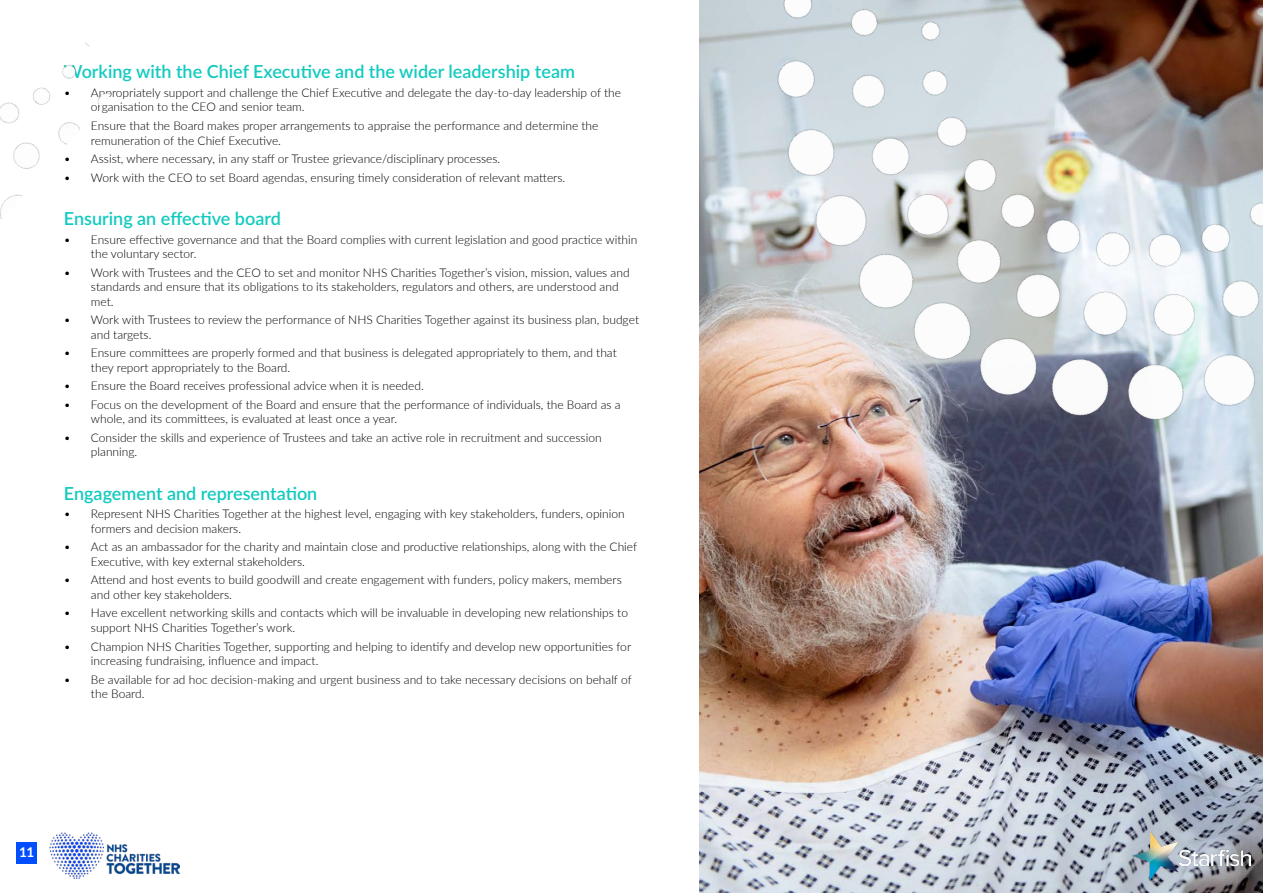
<style>
.page{position:relative;width:1263px;height:893px;background:#fff}
.page>*{position:absolute;margin:0;border:0;box-sizing:border-box;transform-origin:0 0}
.t1{font:600 18px "Lato";color:#12cabf}
.t2{font:700 13.5px "Lato";color:#fff}
.t3{font:300 12px/14.4px "Lato";color:#000}
</style>
<div class="page">
<img style="left:49px;top:832px;width:131px;height:46px">
<div style="left:16px;top:842px;width:21px;height:22px;background:#004eff"></div>
<img style="left:700px;top:564px;width:563px;height:328px">
<img style="left:699px;top:0;width:564px;height:564px">
<img style="left:1133px;top:832px;width:117px;height:48px">
<img style="left:0;top:42px;width:111px;height:178px">
<h1 class="t1" style="left:64px;top:59px;width:512px">Working with the Chief Executive and the wider leadership team</h1>
<p class="t3" style="left:91px;top:85px;width:532px;text-indent:-27px">• Appropriately support and challenge the Chief Executive and delegate the day-to-day leadership of the organisation to the CEO and senior team.</p>
<p class="t3" style="left:91px;top:118px;width:509px;text-indent:-27px">• Ensure that the Board makes proper arrangements to appraise the performance and determine the remuneration of the Chief Executive.</p>
<p class="t3" style="left:64px;top:151px;width:438px">• Assist, where necessary, in any staff or Trustee grievance/disciplinary processes.</p>
<p class="t3" style="left:64px;top:170px;width:503px">• Work with the CEO to set Board agendas, ensuring timely consideration of relevant matters.</p>
<h1 class="t1" style="left:64px;top:205px;width:218px">Ensuring an effective board</h1>
<p class="t3" style="left:91px;top:232px;width:548px;text-indent:-27px">• Ensure effective governance and that the Board complies with current legislation and good practice within the voluntary sector.</p>
<p class="t3" style="left:91px;top:265px;width:540px;text-indent:-27px">• Work with Trustees and the CEO to set and monitor NHS Charities Together’s vision, mission, values and standards and ensure that its obligations to its stakeholders, regulators and others, are understood and met.</p>
<p class="t3" style="left:91px;top:312px;width:550px;text-indent:-27px">• Work with Trustees to review the performance of NHS Charities Together against its business plan, budget and targets.</p>
<p class="t3" style="left:91px;top:345px;width:527px;text-indent:-27px">• Ensure committees are properly formed and that business is delegated appropriately to them, and that they report appropriately to the Board.</p>
<p class="t3" style="left:64px;top:378px;width:361px">• Ensure the Board receives professional advice when it is needed.</p>
<p class="t3" style="left:91px;top:397px;width:531px;text-indent:-27px">• Focus on the development of the Board and ensure that the performance of individuals, the Board as a whole, and its committees, is evaluated at least once a year.</p>
<p class="t3" style="left:91px;top:430px;width:512px;text-indent:-27px">• Consider the skills and experience of Trustees and take an active role in recruitment and succession planning.</p>
<h1 class="t1" style="left:64px;top:480px;width:255px">Engagement and representation</h1>
<p class="t3" style="left:91px;top:506px;width:535px;text-indent:-27px">• Represent NHS Charities Together at the highest level, engaging with key stakeholders, funders, opinion formers and decision makers.</p>
<p class="t3" style="left:91px;top:539px;width:548px;text-indent:-27px">• Act as an ambassador for the charity and maintain close and productive relationships, along with the Chief<br>Executive, with key external stakeholders.</p>
<p class="t3" style="left:91px;top:572px;width:532px;text-indent:-27px">• Attend and host events to build goodwill and create engagement with funders, policy makers, members and other key stakeholders.</p>
<p class="t3" style="left:91px;top:605px;width:539px;text-indent:-27px">• Have excellent networking skills and contacts which will be invaluable in developing new relationships to support NHS Charities Together’s work.</p>
<p class="t3" style="left:91px;top:638px;width:542px;text-indent:-27px">• Champion NHS Charities Together, supporting and helping to identify and develop new opportunities for increasing fundraising, influence and impact.</p>
<p class="t3" style="left:91px;top:672px;width:542px;text-indent:-27px">• Be available for ad hoc decision-making and urgent business and to take necessary decisions on behalf of the Board.</p>
<p class="t2" style="left:19px;top:842px;width:17px">11</p>
</div>
